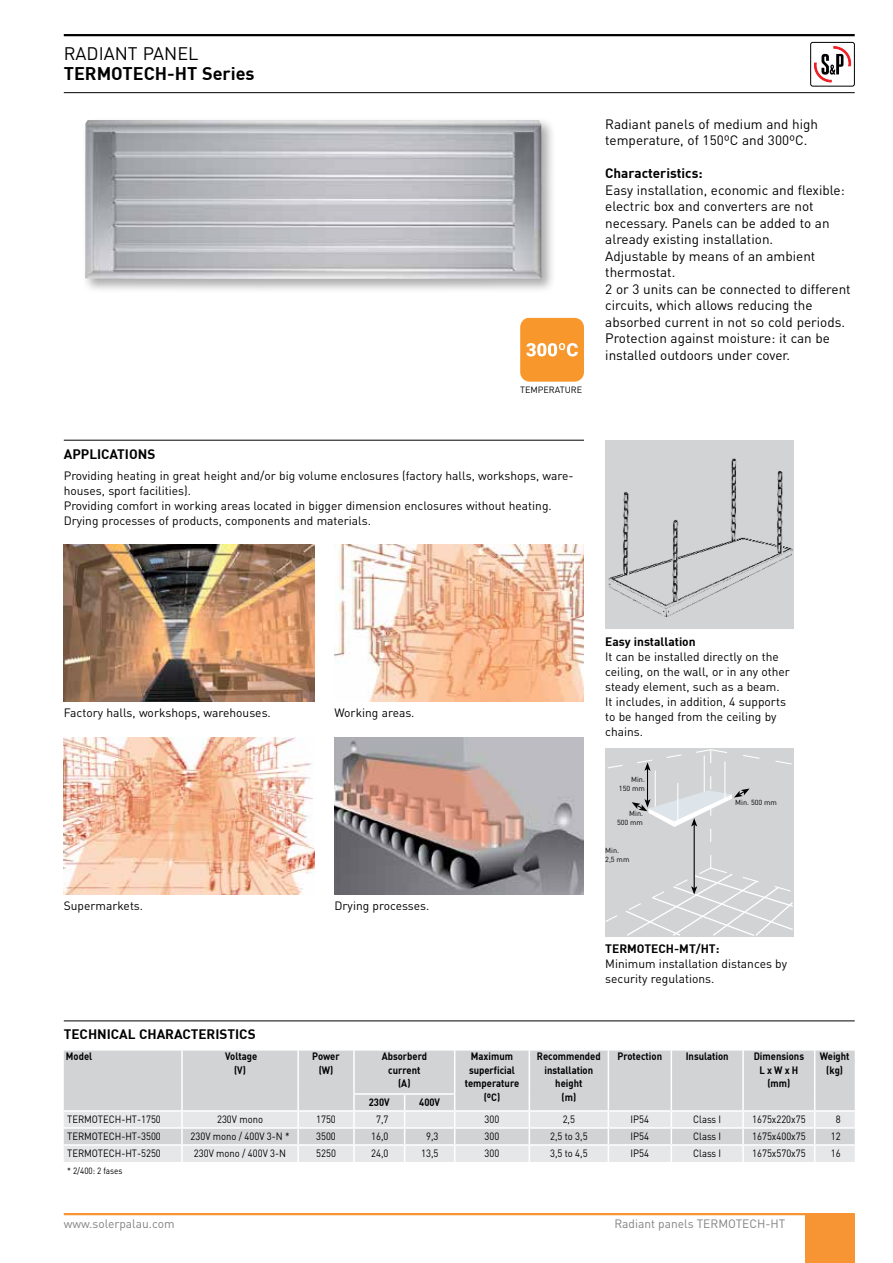
<style>
.page{position:relative;width:893px;height:1263px;background:#fff}
.page>*{position:absolute;margin:0;border:0;box-sizing:border-box;transform-origin:0 0}
.t1{font:700 18px "DIN";color:#000}
.t2{font:18px "DIN";color:#000}
.t3{font:13.5px/16.5px "DIN";color:#000}
.t4{font:700 13.5px "DIN";color:#000}
.t5{font:12px/15px "DIN";color:#000}
.t6{font:12px "DIN";color:#808285}
.t7{font:700 12px "DIN";color:#000}
.t8{font:10.5px "DIN";color:#000;scale:.9 1}
.t9{font:700 10.5px/13.5px "DIN";color:#000;text-align:center;scale:.9 1}
.t10{font:9px "DIN";color:#000;scale:.9 1}
.t11{font:9px "DIN";color:#000}
.t12{font:7.35px/8.7px "DIN";color:#000;text-align:right}
</style>
<div class="page">
<hr style="left:64px;top:1213px;width:791px;height:2px;background:#f79433">
<div style="left:805px;top:1214px;width:50px;height:49px;background:#f79433"></div>
<hr style="left:64px;top:34px;width:791px;height:2px;background:#000">
<hr style="left:64px;top:92px;width:791px;height:1px;background:#000">
<svg style="left:814px;top:47px;width:37px;height:36px"></svg>
<div style="left:810px;top:42px;width:45px;height:44px;border:1px solid #000;border-radius:2px"></div>
<img style="left:64px;top:544px;width:251px;height:158px">
<hr style="left:64px;top:440px;width:520px;height:1px;background:#000">
<div style="left:82px;top:117px;width:474px;height:177px;background:#000;opacity:.33"></div>
<img style="left:85px;top:120px;width:456px;height:159px">
<div style="left:605px;top:440px;width:189px;height:189px;background:#d1d3d4"></div>
<img style="left:608px;top:458px;width:185px;height:159px">
<img style="left:334px;top:544px;width:250px;height:158px">
<img style="left:64px;top:737px;width:251px;height:158px">
<img style="left:334px;top:737px;width:250px;height:158px">
<svg style="left:605px;top:748px;width:189px;height:189px"></svg>
<hr style="left:64px;top:1020px;width:791px;height:1px;background:#000">
<div style="left:64px;top:1050px;width:791px;height:44px;background:#d1d3d4"></div>
<hr style="left:181px;top:1050px;width:2px;height:44px;background:#fff">
<hr style="left:297px;top:1050px;width:2px;height:44px;background:#fff">
<hr style="left:353px;top:1050px;width:2px;height:43px;background:#fff">
<hr style="left:454px;top:1050px;width:1px;height:43px;background:#fff">
<hr style="left:529px;top:1050px;width:1px;height:44px;background:#fff">
<hr style="left:608px;top:1050px;width:1px;height:44px;background:#fff">
<hr style="left:671px;top:1050px;width:1px;height:44px;background:#fff">
<hr style="left:742px;top:1050px;width:2px;height:44px;background:#fff">
<hr style="left:814px;top:1050px;width:1px;height:44px;background:#fff">
<hr style="left:353px;top:1093px;width:52px;height:2px;background:#fff">
<hr style="left:405px;top:1093px;width:50px;height:2px;background:#fff">
<svg style="left:64px;top:1094px;width:791px;height:68px"></svg>
<svg style="left:520px;top:318px;width:64px;height:64px"></svg>
<h1 class="t2" style="left:64px;top:43px;width:136px">RADIANT PANEL</h1>
<h1 class="t1" style="left:64px;top:62px;width:192px">TERMOTECH-HT Series</h1>
<p class="t4" style="left:64px;top:445px;width:93px">APPLICATIONS</p>
<p class="t11" style="left:520px;top:384px;width:63px">TEMPERATURE</p>
<p class="t5" style="left:64px;top:468px;width:511px">Providing heating in great height and/or big volume enclosures (factory halls, workshops, ware&shy;houses, sport facilities).<br>Providing comfort in working areas located in bigger dimension enclosures without heating.<br>Drying processes of products, components and materials.</p>
<p class="t3" style="left:605px;top:115px;width:214px">Radiant panels of medium and high temperature, of 150ºC and 300ºC.</p>
<p class="t4" style="left:605px;top:164px;width:99px">Characteristics:</p>
<p class="t3" style="left:605px;top:181px;width:247px">Easy installation, economic and flexible: electric box and converters are not necessary. Panels can be added to an already existing installation.<br>Adjustable by means of an ambient thermostat.<br>2 or 3 units can be connected to different circuits, which allows reducing the absorbed current in not so cold periods.<br>Protection against moisture: it can be installed outdoors under cover.</p>
<p class="t5" style="left:64px;top:704px;width:209px">Factory halls, workshops, warehouses.</p>
<p class="t5" style="left:334px;top:704px;width:82px">Working areas.</p>
<p class="t5" style="left:64px;top:898px;width:81px">Supermarkets.</p>
<p class="t5" style="left:334px;top:898px;width:96px">Drying processes.</p>
<p class="t7" style="left:605px;top:634px;width:92px">Easy installation</p>
<p class="t5" style="left:605px;top:649px;width:186px">It can be installed directly on the ceiling, on the wall, or in any other steady element, such as a beam.<br>It includes, in addition, 4 supports to be hanged from the ceiling by chains.</p>
<p class="t12" style="left:619px;top:775px;width:28px">Min.<br>150 mm</p>
<p class="t12" style="left:617px;top:809px;width:28px">Min.<br>500 mm</p>
<p class="t12" style="left:605px;top:846px;width:26px;text-align:left">Min.<br>2,5 mm</p>
<p class="t12" style="left:735px;top:797px;width:43px">Min. 500 mm</p>
<p class="t7" style="left:605px;top:941px;width:116px">TERMOTECH-MT/HT:</p>
<p class="t5" style="left:605px;top:956px;width:183px">Minimum installation distances by security regulations.</p>
<p class="t4" style="left:64px;top:1026px;width:193px">TECHNICAL CHARACTERISTICS</p>
<p class="t9" style="left:66px;top:1049px;width:31px">Model</p>
<p class="t9" style="left:225px;top:1049px;width:37px">Voltage (V)</p>
<p class="t9" style="left:312px;top:1049px;width:32px">Power (W)</p>
<p class="t9" style="left:382px;top:1049px;width:52px">Absorberd current (A)</p>
<p class="t9" style="left:465px;top:1049px;width:62px">Maximum superficial temperature (ºC)</p>
<p class="t9" style="left:537px;top:1049px;width:72px">Recommended installation height<br>(m)</p>
<p class="t9" style="left:618px;top:1049px;width:51px">Protection</p>
<p class="t9" style="left:686px;top:1049px;width:49px">Insulation</p>
<p class="t9" style="left:754px;top:1049px;width:57px">Dimensions<br>L x W x H (mm)</p>
<p class="t9" style="left:820px;top:1049px;width:35px">Weight (kg)</p>
<p class="t9" style="left:369px;top:1095px;width:25px">230V</p>
<p class="t9" style="left:419px;top:1095px;width:25px">400V</p>
<p class="t8" style="left:67px;top:1113px;width:106px">TERMOTECH-HT-1750</p>
<p class="t8" style="left:217px;top:1113px;width:53px">230V mono</p>
<p class="t8" style="left:316px;top:1113px;width:23px">1750</p>
<p class="t8" style="left:376px;top:1113px;width:15px">7,7</p>
<p class="t8" style="left:485px;top:1113px;width:18px">300</p>
<p class="t8" style="left:563px;top:1113px;width:15px">2,5</p>
<p class="t8" style="left:631px;top:1113px;width:22px">IP54</p>
<p class="t8" style="left:693px;top:1113px;width:33px">Class I</p>
<p class="t8" style="left:752px;top:1113px;width:61px">1675x220x75</p>
<p class="t8" style="left:836px;top:1113px;width:7px">8</p>
<p class="t8" style="left:67px;top:1130px;width:106px">TERMOTECH-HT-3500</p>
<p class="t8" style="left:191px;top:1130px;width:112px">230V mono / 400V 3-N *</p>
<p class="t8" style="left:316px;top:1130px;width:23px">3500</p>
<p class="t8" style="left:371px;top:1130px;width:21px">16,0</p>
<p class="t8" style="left:426px;top:1130px;width:15px">9,3</p>
<p class="t8" style="left:485px;top:1130px;width:18px">300</p>
<p class="t8" style="left:550px;top:1130px;width:43px">2,5 to 3,5</p>
<p class="t8" style="left:631px;top:1130px;width:22px">IP54</p>
<p class="t8" style="left:693px;top:1130px;width:33px">Class I</p>
<p class="t8" style="left:752px;top:1130px;width:61px">1675x400x75</p>
<p class="t8" style="left:831px;top:1130px;width:12px">12</p>
<p class="t8" style="left:67px;top:1147px;width:106px">TERMOTECH-HT-5250</p>
<p class="t8" style="left:194px;top:1147px;width:104px">230V mono / 400V 3-N</p>
<p class="t8" style="left:316px;top:1147px;width:23px">5250</p>
<p class="t8" style="left:371px;top:1147px;width:21px">24,0</p>
<p class="t8" style="left:421px;top:1147px;width:21px">13,5</p>
<p class="t8" style="left:485px;top:1147px;width:18px">300</p>
<p class="t8" style="left:550px;top:1147px;width:43px">3,5 to 4,5</p>
<p class="t8" style="left:631px;top:1147px;width:22px">IP54</p>
<p class="t8" style="left:693px;top:1147px;width:33px">Class I</p>
<p class="t8" style="left:752px;top:1147px;width:61px">1675x570x75</p>
<p class="t8" style="left:831px;top:1147px;width:12px">16</p>
<p class="t10" style="left:67px;top:1165px;width:63px">* 2/400: 2 fases</p>
<p class="t6" style="left:64px;top:1216px;width:112px">www.solerpalau.com</p>
<p class="t6" style="left:614px;top:1216px;width:173px">Radiant panels TERMOTECH-HT</p>
</div>
